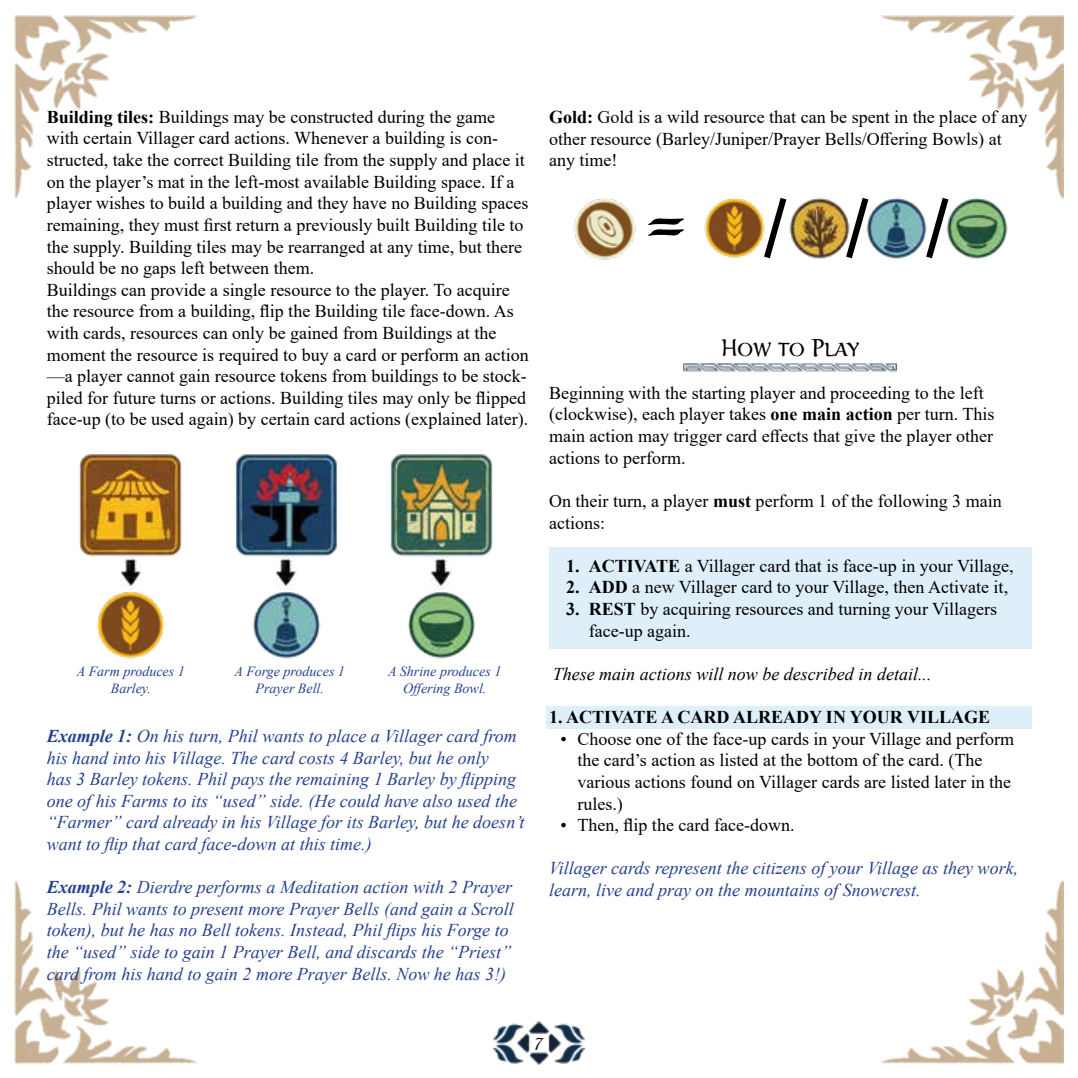
<style>
.page{position:relative;width:1078px;height:1078px;background:#fff}
.page>*{position:absolute;margin:0;border:0;box-sizing:border-box;transform-origin:0 0}
.t1{font:80px "Dom Loves Mary Text";color:#000}
.t2{font:24px "Dom Loves Mary Text";color:#000}
.t3{font:18px/21.6px "Times New Roman";color:#000}
.t4{font:italic 18px/21.6px "Times New Roman";color:#25408f}
.t5{font:italic 18px "Times New Roman";color:#000}
.t6{font:700 18px "Times New Roman";color:#000}
.t7{font:17.2px "Dom Loves Mary Text";color:#000}
.t8{font:italic 14px/16.8px "Times New Roman";color:#25408f;text-align:center}
.s1{font-weight:700}
</style>
<div class="page">
<img style="left:510px;top:1063px;width:58px;height:1px">
<img style="left:14px;top:15px;width:1049px;height:1048px">
<div style="left:546px;top:706px;width:485px;height:22px;background:#deeff9"></div>
<div style="left:549px;top:546px;width:482px;height:102px;background:#deeff9"></div>
<img style="left:95px;top:588px;width:72px;height:72px">
<img style="left:250px;top:588px;width:72px;height:72px">
<img style="left:405px;top:588px;width:72px;height:72px">
<img style="left:77px;top:450px;width:108px;height:108px">
<img style="left:232px;top:450px;width:108px;height:108px">
<img style="left:387px;top:450px;width:108px;height:108px">
<img style="left:431px;top:556px;width:20px;height:34px">
<img style="left:276px;top:556px;width:21px;height:34px">
<img style="left:120px;top:556px;width:21px;height:34px">
<img style="left:872px;top:196px;width:49px;height:64px">
<img style="left:952px;top:197px;width:56px;height:63px">
<img style="left:571px;top:195px;width:66px;height:66px">
<img style="left:790px;top:196px;width:51px;height:64px">
<img style="left:702px;top:195px;width:57px;height:65px">
<svg style="left:759px;top:191px;width:31px;height:74px"></svg>
<svg style="left:841px;top:191px;width:31px;height:74px"></svg>
<svg style="left:921px;top:191px;width:31px;height:74px"></svg>
<img style="left:683px;top:362px;width:213px;height:10px">
<p class="t3" style="left:47px;top:105px;width:483px"><span class="s1">Building tiles:</span> Buildings may be constructed during the game with certain Villager card actions. Whenever a building is con&shy;structed, take the correct Building tile from the supply and place it on the player’s mat in the left-most available Building space. If a player wishes to build a building and they have no Building spaces remaining, they must first return a previously built Building tile to the supply. Building tiles may be rearranged at any time, but there should be no gaps left between them.<br>Buildings can provide a single resource to the player. To acquire the resource from a building, flip the Building tile face-down. As with cards, resources can only be gained from Buildings at the moment the resource is required to buy a card or perform an action —a player cannot gain resource tokens from buildings to be stock&shy;piled for future turns or actions. Building tiles may only be flipped face-up (to be used again) by certain card actions (explained later).</p>
<p class="t8" style="left:77px;top:662px;width:109px">A Farm produces 1<br>Barley.</p>
<p class="t8" style="left:234px;top:662px;width:112px">A Forge produces 1<br>Prayer Bell.</p>
<p class="t8" style="left:388px;top:662px;width:115px">A Shrine produces 1<br>Offering Bowl.</p>
<p class="t4" style="left:47px;top:724px;width:479px"><span class="s1">Example 1:</span> On his turn, Phil wants to place a Villager card from his hand into his Village. The card costs 4 Barley, but he only<br>has 3 Barley tokens. Phil pays the remaining 1 Barley by flipping one of his Farms to its “used” side. (He could have also used the “Farmer” card already in his Village for its Barley, but he doesn’t want to flip that card face-down at this time.)</p>
<p class="t4" style="left:47px;top:875px;width:468px"><span class="s1">Example 2:</span> Dierdre performs a Meditation action with 2 Prayer Bells. Phil wants to present more Prayer Bells (and gain a Scroll token), but he has no Bell tokens. Instead, Phil flips his Forge to the “used” side to gain 1 Prayer Bell, and discards the “Priest” card from his hand to gain 2 more Prayer Bells. Now he has 3!)</p>
<p class="t3" style="left:549px;top:106px;width:479px"><span class="s1">Gold:</span> Gold is a wild resource that can be spent in the place of any other resource (Barley/Juniper/Prayer Bells/Offering Bowls) at any time!</p>
<h1 class="t1" style="left:645px;top:170px;width:41px">=</h1>
<h2 class="t2" style="left:721px;top:332px;width:139px">How to Play</h2>
<p class="t3" style="left:549px;top:381px;width:447px">Beginning with the starting player and proceeding to the left (clockwise), each player takes <span class="s1">one main action</span> per turn. This main action may trigger card effects that give the player other actions to perform.</p>
<p class="t3" style="left:549px;top:489px;width:454px">On their turn, a player <span class="s1">must</span> perform 1 of the following 3 main actions:</p>
<p class="t3" style="left:566px;top:554px;width:449px"><span class="s1">1. ACTIVATE</span> a Villager card that is face-up in your Village,</p>
<p class="t3" style="left:566px;top:576px;width:443px"><span class="s1">2. ADD</span> a new Villager card to your Village, then Activate it,</p>
<p class="t3" style="left:588px;top:597px;width:410px;text-indent:-23px"><span class="s1">3. REST</span> by acquiring resources and turning your Villagers face-up again.</p>
<p class="t5" style="left:552px;top:661px;width:380px">These main actions will now be described in detail...</p>
<p class="t6" style="left:549px;top:704px;width:442px">1. ACTIVATE A CARD ALREADY IN YOUR VILLAGE</p>
<p class="t3" style="left:577px;top:727px;width:438px;text-indent:-17px">• Choose one of the face-up cards in your Village and perform the card’s action as listed at the bottom of the card. (The various actions found on Villager cards are listed later in the rules.)</p>
<p class="t3" style="left:560px;top:813px;width:235px">• Then, flip the card face-down.</p>
<p class="t4" style="left:549px;top:856px;width:470px">Villager cards represent the citizens of your Village as they work, learn, live and pray on the mountains of Snowcrest.</p>
<p class="t7" style="left:535px;top:1032px;width:9px">7</p>
</div>
